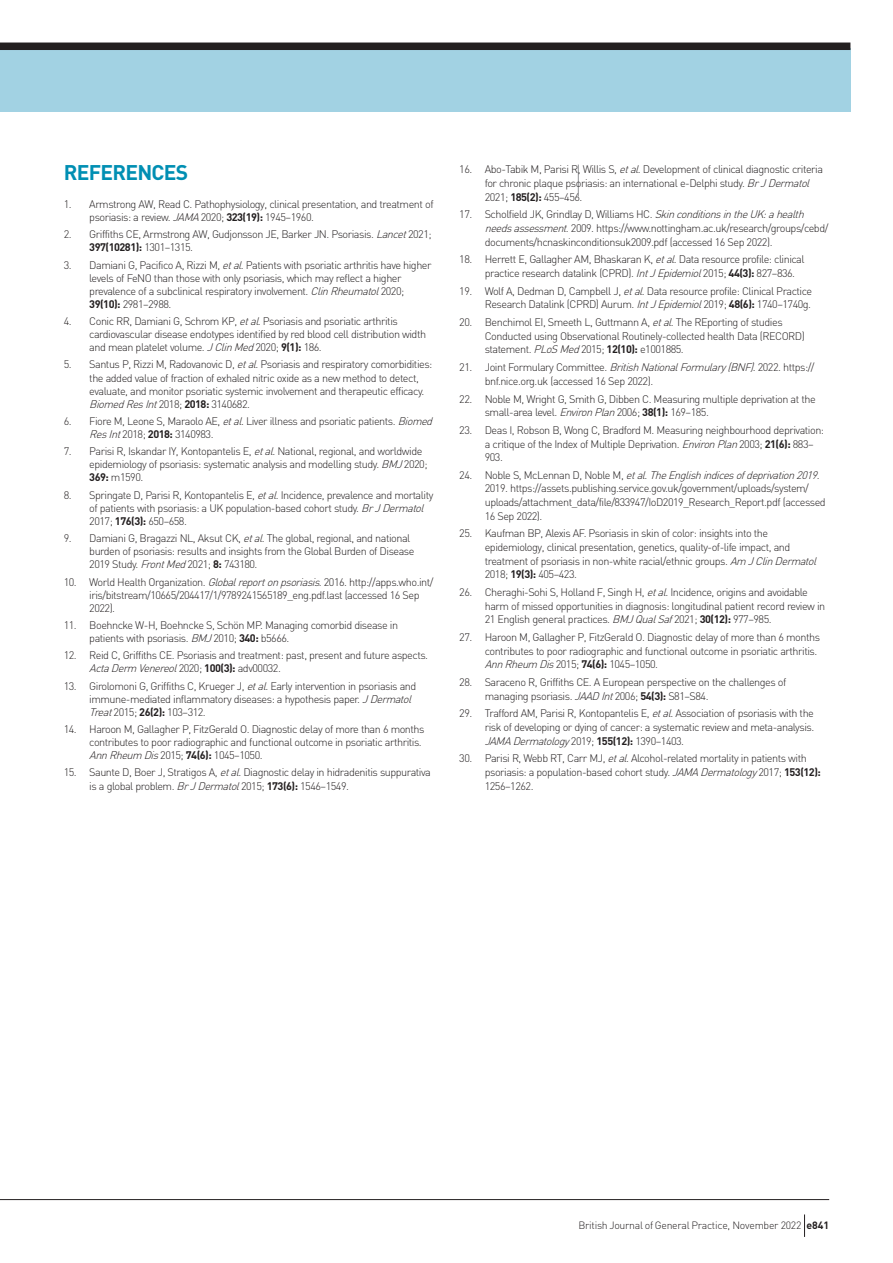
<style>
.page{position:relative;width:893px;height:1263px;background:#fff}
.page>*{position:absolute;margin:0;border:0;box-sizing:border-box;transform-origin:0 0}
.t1{font:700 21px "DIN";letter-spacing:-.035em;color:#008fb3}
.t2{font:300 10.8px/13px "DIN";letter-spacing:-.045em;color:#231f20}
.t3{font:300 10.5px "DIN";letter-spacing:-.025em;color:#231f20}
.s1{font-style:italic}
.s2{font-weight:700}
</style>
<div class="page">
<div style="left:0;top:48px;width:850px;height:64px;background:#a2d2e3"></div>
<div style="left:0;top:43px;width:850px;height:7px;background:#231f20"></div>
<hr style="left:578px;top:165px;width:1px;height:31px;background:#939598">
<hr style="left:0;top:1199px;width:829px;height:1px;background:#231f20">
<svg style="left:804px;top:1214px;width:1px;height:23px"></svg>
<h1 class="t1" style="left:64px;top:159px;width:126px">REFERENCES</h1>
<p class="t2" style="left:89px;top:197px;width:346px;text-indent:-26px">1. Armstrong AW, Read C. Pathophysiology, clinical presentation, and treatment of psoriasis: a review. <span class="s1">JAMA</span>2020; <span class="s2">323(19):</span> 1945–1960.</p>
<p class="t2" style="left:89px;top:228px;width:344px;text-indent:-26px">2. Griffiths CE, Armstrong AW, Gudjonsson JE, Barker JN. Psoriasis. <span class="s1">Lancet</span>2021;<br><span class="s2">397(10281):</span> 1301–1315.</p>
<p class="t2" style="left:89px;top:258px;width:344px;text-indent:-26px">3. Damiani G, Pacifico A, Rizzi M, <span class="s1">etal</span>. Patients with psoriatic arthritis have higher levels of FeNO than those with only psoriasis, which may reflect a higher prevalence of a subclinical respiratory involvement. <span class="s1">ClinRheumatol</span>2020; <span class="s2">39(10):</span> 2981–2988.</p>
<p class="t2" style="left:89px;top:315px;width:338px;text-indent:-26px">4. Conic RR, Damiani G, Schrom KP, <span class="s1">etal</span>. Psoriasis and psoriatic arthritis cardiovascular disease endotypes identified by red blood cell distribution width and mean platelet volume. <span class="s1">JClinMed</span>2020; <span class="s2">9(1):</span> 186.</p>
<p class="t2" style="left:89px;top:358px;width:345px;text-indent:-26px">5. Santus P, Rizzi M, Radovanovic D, <span class="s1">etal</span>. Psoriasis and respiratory comorbidities: the added value of fraction of exhaled nitric oxide as a new method to detect, evaluate, and monitor psoriatic systemic involvement and therapeutic efficacy.<br><span class="s1">BiomedResInt</span>2018; <span class="s2">2018:</span> 3140682.</p>
<p class="t2" style="left:89px;top:414px;width:348px;text-indent:-26px">6. Fiore M, Leone S, Maraolo AE, <span class="s1">etal</span>. Liver illness and psoriatic patients. <span class="s1">Biomed<br>ResInt</span>2018; <span class="s2">2018:</span> 3140983.</p>
<p class="t2" style="left:89px;top:445px;width:340px;text-indent:-26px">7. Parisi R, Iskandar IY, Kontopantelis E, <span class="s1">etal</span>. National, regional, and worldwide epidemiology of psoriasis: systematic analysis and modelling study. <span class="s1">BMJ</span>2020;<br><span class="s2">369:</span> m1590.</p>
<p class="t2" style="left:89px;top:488px;width:346px;text-indent:-26px">8. Springate D, Parisi R, Kontopantelis E, <span class="s1">etal</span>. Incidence, prevalence and mortality of patients with psoriasis: a UK population-based cohort study. <span class="s1">BrJDermatol<br></span>2017; <span class="s2">176(3):</span> 650–658.</p>
<p class="t2" style="left:89px;top:532px;width:327px;text-indent:-26px">9. Damiani G, Bragazzi NL, Aksut CK, <span class="s1">etal</span>. The global, regional, and national burden of psoriasis: results and insights from the Global Burden of Disease<br>2019 Study. <span class="s1">FrontMed</span>2021; <span class="s2">8:</span> 743180.</p>
<p class="t2" style="left:89px;top:575px;width:346px;text-indent:-26px">10. World Health Organization. <span class="s1">Globalreportonpsoriasis</span>. 2016. http://apps.who.int/ iris/bitstream/10665/204417/1/9789241565189_eng.pdf.last (accessed 16 Sep<br>2022).</p>
<p class="t2" style="left:89px;top:618px;width:310px;text-indent:-26px">11. Boehncke W-H, Boehncke S, Schön MP. Managing comorbid disease in patients with psoriasis. <span class="s1">BMJ</span>2010; <span class="s2">340:</span> b5666.</p>
<p class="t2" style="left:89px;top:649px;width:340px;text-indent:-26px">12. Reid C, Griffiths CE. Psoriasis and treatment: past, present and future aspects.<br><span class="s1">ActaDerm Venereol</span>2020; <span class="s2">100(3):</span> adv00032.</p>
<p class="t2" style="left:89px;top:679px;width:329px;text-indent:-26px">13. Girolomoni G, Griffiths C, Krueger J, <span class="s1">etal</span>. Early intervention in psoriasis and immune-mediated inflammatory diseases: a hypothesis paper. <span class="s1">JDermatol<br>Treat</span>2015; <span class="s2">26(2):</span> 103–312.</p>
<p class="t2" style="left:89px;top:722px;width:337px;text-indent:-26px">14. Haroon M, Gallagher P, FitzGerald O. Diagnostic delay of more than 6 months contributes to poor radiographic and functional outcome in psoriatic arthritis.<br><span class="s1">AnnRheum Dis</span>2015; <span class="s2">74(6):</span> 1045–1050.</p>
<p class="t2" style="left:89px;top:766px;width:343px;text-indent:-26px">15. Saunte D, Boer J, Stratigos A, <span class="s1">etal</span>. Diagnostic delay in hidradenitis suppurativa is a global problem. <span class="s1">BrJDermatol</span>2015; <span class="s2">173(6):</span> 1546–1549.</p>
<p class="t2" style="left:485px;top:163px;width:340px;line-height:13.5px;text-indent:-26px">16. Abo-Tabik M, Parisi R, Willis S, <span class="s1">etal</span>. Development of clinical diagnostic criteria for chronic plaque psoriasis: an international e-Delphi study. <span class="s1">BrJDermatol<br></span>2021; <span class="s2">185(2):</span> 455–456.</p>
<p class="t2" style="left:485px;top:208px;width:345px;line-height:13.6px;text-indent:-26px">17. Scholfield JK, Grindlay D, Williams HC. <span class="s1">SkinconditionsintheUK:ahealth needsassessment</span>. 2009. https://www.nottingham.ac.uk/research/groups/cebd/ documents/hcnaskinconditionsuk2009.pdf (accessed 16 Sep 2022).</p>
<p class="t2" style="left:485px;top:252px;width:321px;line-height:13.6px;text-indent:-26px">18. Herrett E, Gallagher AM, Bhaskaran K, <span class="s1">etal</span>. Data resource profile: clinical practice research datalink (CPRD). <span class="s1">IntJEpidemiol</span>2015; <span class="s2">44(3):</span> 827–836.</p>
<p class="t2" style="left:459px;top:284px;width:354px;line-height:13.5px;text-align:right">19. Wolf A, Dedman D, Campbell J, <span class="s1">etal</span>. Data resource profile: Clinical Practice<br>Research Datalink (CPRD) Aurum. <span class="s1">IntJEpidemiol</span>2019; <span class="s2">48(6):</span> 1740–1740g.</p>
<p class="t2" style="left:485px;top:315px;width:322px;line-height:13.6px;text-indent:-26px">20. Benchimol EI, Smeeth L, Guttmann A, <span class="s1">etal</span>. The REporting of studies<br>Conducted using Observational Routinely-collected health Data (RECORD) statement. <span class="s1">PLoSMed</span>2015; <span class="s2">12(10):</span> e1001885.</p>
<p class="t2" style="left:485px;top:360px;width:331px;line-height:13.5px;text-indent:-26px">21. Joint Formulary Committee. <span class="s1">BritishNationalFormulary(BNF)</span>. 2022. https:// bnf.nice.org.uk (accessed 16 Sep 2022).</p>
<p class="t2" style="left:485px;top:392px;width:332px;line-height:13.5px;text-indent:-26px">22. Noble M, Wright G, Smith G, Dibben C. Measuring multiple deprivation at the small-area level. <span class="s1">EnvironPlan</span>2006; <span class="s2">38(1):</span> 169–185.</p>
<p class="t2" style="left:485px;top:423px;width:341px;line-height:13.5px;text-indent:-26px">23. Deas I, Robson B, Wong C, Bradford M. Measuring neighbourhood deprivation: a critique of the Index of Multiple Deprivation. <span class="s1">EnvironPlan</span>2003; <span class="s2">21(6):</span> 883–<br>903.</p>
<p class="t2" style="left:485px;top:468px;width:343px;line-height:13.5px;text-indent:-26px">2 4 . N o b l e S , M c L e n n a n D , N o b l e M , <span class="s1">etal</span>. <span class="s1">TheEnglishindicesofdeprivation2019</span>.<br>2019. https://assets.publishing.service.gov.uk/government/uploads/system/ uploads/attachment_data/file/833947/IoD2019_Research_Report.pdf (accessed 16 Sep 2022).</p>
<p class="t2" style="left:485px;top:527px;width:336px;line-height:13.6px;text-indent:-26px">25. Kaufman BP, Alexis AF. Psoriasis in skin of color: insights into the epidemiology, clinical presentation, genetics, quality-of-life impact, and treatment of psoriasis in non-white racial/ethnic groups. <span class="s1">Am JClinDermatol </span>2018; <span class="s2">19(3):</span> 405–423.</p>
<p class="t2" style="left:485px;top:585px;width:342px;line-height:13.5px;text-indent:-26px">26. Cheraghi-Sohi S, Holland F, Singh H, <span class="s1">etal</span>. Incidence, origins and avoidable harm of missed opportunities in diagnosis: longitudinal patient record review in<br>21 English general practices. <span class="s1">BMJQualSaf</span>2021; <span class="s2">30(12):</span> 977–985.</p>
<p class="t2" style="left:485px;top:630px;width:337px;line-height:13.6px;text-indent:-26px">27. Haroon M, Gallagher P, FitzGerald O. Diagnostic delay of more than 6 months contributes to poor radiographic and functional outcome in psoriatic arthritis.<br><span class="s1">AnnRheum Dis</span>2015; <span class="s2">74(6):</span> 1045–1050.</p>
<p class="t2" style="left:485px;top:675px;width:303px;line-height:13.5px;text-indent:-26px">28. Saraceno R, Griffiths CE. A European perspective on the challenges of managing psoriasis. <span class="s1">JAADInt</span>2006; <span class="s2">54(3):</span> S81–S84.</p>
<p class="t2" style="left:485px;top:706px;width:331px;line-height:13.6px;text-align:justify;text-indent:-26px">29. Trafford AM, Parisi R, Kontopantelis E, <span class="s1">etal</span>. Association of psoriasis with the risk of developing or dying of cancer: a systematic review and meta-analysis.<br><span class="s1">JAMADermatology</span>2019; <span class="s2">155(12):</span> 1390–1403.</p>
<p class="t2" style="left:485px;top:752px;width:338px;line-height:13.5px;text-indent:-26px">30. Parisi R, Webb RT, Carr MJ, <span class="s1">etal</span>. Alcohol-related mortality in patients with psoriasis: a population-based cohort study. <span class="s1">JAMADermatology</span>2017; <span class="s2">153(12):<br></span>1256–1262.</p>
<p class="t3" style="left:578px;top:1219px;width:252px">British Journal of General Practice, November 2022 <span class="s2">e841</span></p>
</div>
